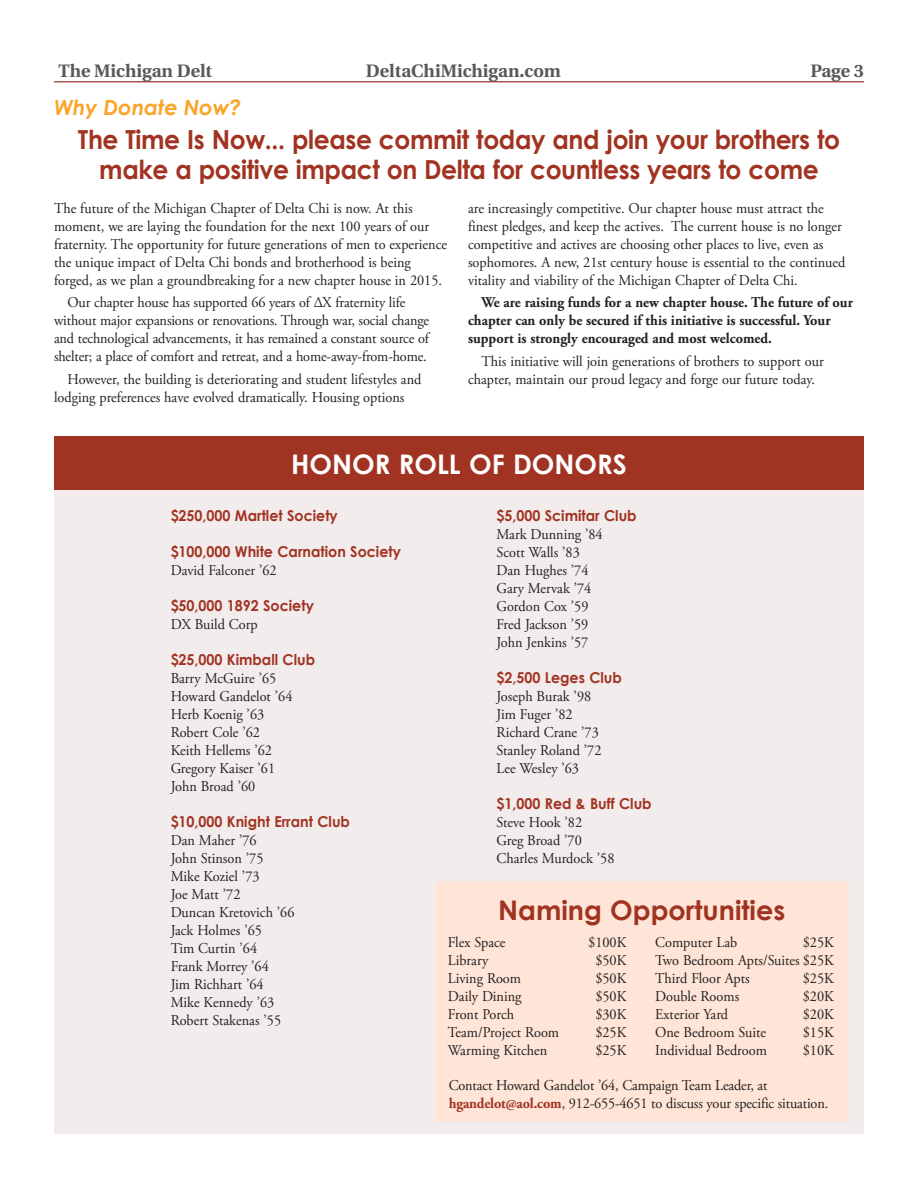
<style>
.page{position:relative;width:918px;height:1188px;background:#fff}
.page>*{position:absolute;margin:0;border:0;box-sizing:border-box;transform-origin:0 0}
.t1{font:700 27px "Century Gothic";color:#a13322}
.t2{font:700 27px "Century Gothic";color:#fff}
.t3{font:700 26.25px/30px "Century Gothic";letter-spacing:-.015em;color:#a13322;text-align:center;scale:.95 1}
.t4{font:italic 700 21px "Century Gothic";color:#faa429}
.t5{font:700 18px "Utopia";color:#58595b}
.t6{font:15px/18px "Adobe Garamond Pro";color:#231f20;scale:.95 1}
.t7{font:700 15px "Century Gothic";color:#a13322;scale:.95 1}
.t8{font:700 15px/18px "Adobe Garamond Pro";color:#231f20;scale:.95 1}
.s1{font-weight:700;color:#a13322}
</style>
<div class="page">
<hr style="left:54px;top:81px;width:810px;height:1px;background:#a95650">
<div style="left:54px;top:436px;width:810px;height:698px;background:#f2ecec"></div>
<div style="left:54px;top:436px;width:810px;height:54px;background:#a13322"></div>
<div style="left:435px;top:881px;width:413px;height:241px;background:#fee5d7"></div>
<p class="t5" style="left:58px;top:60px;width:155px">The Michigan Delt</p>
<p class="t5" style="left:366px;top:60px;width:197px">DeltaChiMichigan.com</p>
<p class="t5" style="left:810px;top:60px;width:55px">Page 3</p>
<h3 class="t4" style="left:54px;top:91px;width:189px">Why Donate Now?</h3>
<h2 class="t3" style="left:78px;top:123px;width:804px">The Time Is Now... please commit today and join your brothers to make a positive impact on Delta for countless years to come</h2>
<p class="t6" style="left:54px;top:200px;width:415px">The future of the Michigan Chapter of Delta Chi is now. At this moment, we are laying the foundation for the next 100 years of our fraternity. The opportunity for future generations of men to experience the unique impact of Delta Chi bonds and brotherhood is being forged, as we plan a groundbreaking for a new chapter house in 2015.</p>
<p class="t6" style="left:54px;top:294px;width:397px;text-indent:13px">Our chapter house has supported 66 years of ΔX fraternity life without major expansions or renovations. Through war, social change and technological advancements, it has remained a constant source of shelter; a place of comfort and retreat, and a home-away-from-home.</p>
<p class="t6" style="left:54px;top:371px;width:388px;text-indent:13px">However, the building is deteriorating and student lifestyles and lodging preferences have evolved dramatically. Housing options</p>
<p class="t6" style="left:468px;top:200px;width:399px">are increasingly competitive. Our chapter house must attract the finest pledges, and keep the actives. The current house is no longer competitive and actives are choosing other places to live, even as sophomores. A new, 21st century house is essential to the continued vitality and viability of the Michigan Chapter of Delta Chi.</p>
<p class="t8" style="left:468px;top:294px;width:407px;text-indent:13px">We are raising funds for a new chapter house. The future of our chapter can only be secured if this initiative is successful. Your support is strongly encouraged and most welcomed.</p>
<p class="t6" style="left:468px;top:353px;width:376px;text-indent:13px">This initiative will join generations of brothers to support our chapter, maintain our proud legacy and forge our future today.</p>
<h1 class="t2" style="left:291px;top:444px;width:337px">HONOR ROLL OF DONORS</h1>
<p class="t7" style="left:171px;top:504px;width:178px">$250,000 Martlet Society</p>
<p class="t7" style="left:171px;top:540px;width:244px">$100,000 White Carnation Society</p>
<p class="t6" style="left:171px;top:562px;width:113px">David Falconer ’62</p>
<p class="t7" style="left:171px;top:594px;width:152px">$50,000 1892 Society</p>
<p class="t6" style="left:171px;top:616px;width:93px">DX Build Corp</p>
<p class="t7" style="left:171px;top:648px;width:154px">$25,000 Kimball Club</p>
<p class="t6" style="left:171px;top:670px;width:130px">Barry McGuire ’65<br>Howard Gandelot ’64<br>Herb Koenig ’63<br>Robert Cole ’62<br>Keith Hellems ’62<br>Gregory Kaiser ’61<br>John Broad ’60</p>
<p class="t7" style="left:171px;top:810px;width:190px">$10,000 Knight Errant Club</p>
<p class="t6" style="left:171px;top:832px;width:132px">Dan Maher ’76<br>John Stinson ’75<br>Mike Koziel ’73<br>Joe Matt ’72<br>Duncan Kretovich ’66<br>Jack Holmes ’65<br>Tim Curtin ’64<br>Frank Morrey ’64<br>Jim Richhart ’64<br>Mike Kennedy ’63<br>Robert Stakenas ’55</p>
<p class="t7" style="left:496px;top:504px;width:149px">$5,000 Scimitar Club</p>
<p class="t6" style="left:496px;top:526px;width:113px">Mark Dunning ’84<br>Scott Walls ’83<br>Dan Hughes ’74<br>Gary Mervak ’74<br>Gordon Cox ’59<br>Fred Jackson ’59<br>John Jenkins ’57</p>
<p class="t7" style="left:496px;top:666px;width:133px">$2,500 Leges Club</p>
<p class="t6" style="left:496px;top:688px;width:112px">Joseph Burak ’98<br>Jim Fuger ’82<br>Richard Crane ’73<br>Stanley Roland ’72<br>Lee Wesley ’63</p>
<p class="t7" style="left:496px;top:792px;width:165px">$1,000 Red &amp; Buff Club</p>
<p class="t6" style="left:496px;top:814px;width:126px">Steve Hook ’82<br>Greg Broad ’70<br>Charles Murdock ’58</p>
<h1 class="t1" style="left:498px;top:890px;width:288px">Naming Opportunities</h1>
<p class="t6" style="left:448px;top:934px;width:62px">Flex Space</p>
<p class="t6" style="left:588px;top:934px;width:42px">$100K</p>
<p class="t6" style="left:448px;top:952px;width:44px">Library</p>
<p class="t6" style="left:595px;top:952px;width:34px">$50K</p>
<p class="t6" style="left:448px;top:970px;width:79px">Living Room</p>
<p class="t6" style="left:595px;top:970px;width:34px">$50K</p>
<p class="t6" style="left:448px;top:988px;width:79px">Daily Dining</p>
<p class="t6" style="left:595px;top:988px;width:34px">$50K</p>
<p class="t6" style="left:448px;top:1006px;width:71px">Front Porch</p>
<p class="t6" style="left:595px;top:1006px;width:34px">$30K</p>
<p class="t6" style="left:448px;top:1024px;width:119px">Team/Project Room</p>
<p class="t6" style="left:595px;top:1024px;width:34px">$25K</p>
<p class="t6" style="left:448px;top:1042px;width:106px">Warming Kitchen</p>
<p class="t6" style="left:595px;top:1042px;width:34px">$25K</p>
<p class="t6" style="left:655px;top:934px;width:189px;text-align:justify;text-indent:148px">$25K Two Bedroom Apts/Suites $25K Third Floor Apts</p>
<p class="t6" style="left:655px;top:934px;width:88px">Computer Lab</p>
<p class="t6" style="left:803px;top:970px;width:34px">$25K</p>
<p class="t6" style="left:655px;top:988px;width:90px">Double Rooms</p>
<p class="t6" style="left:803px;top:988px;width:34px">$20K</p>
<p class="t6" style="left:655px;top:1006px;width:78px">Exterior Yard</p>
<p class="t6" style="left:803px;top:1006px;width:34px">$20K</p>
<p class="t6" style="left:655px;top:1024px;width:118px">One Bedroom Suite</p>
<p class="t6" style="left:803px;top:1024px;width:34px">$15K</p>
<p class="t6" style="left:655px;top:1042px;width:119px">Individual Bedroom</p>
<p class="t6" style="left:803px;top:1042px;width:34px">$10K</p>
<p class="t6" style="left:449px;top:1077px;width:401px">Contact Howard Gandelot ’64, Campaign Team Leader, at <span class="s1">hgandelot@aol.com</span>, 912-655-4651 to discuss your specific situation.</p>
</div>
